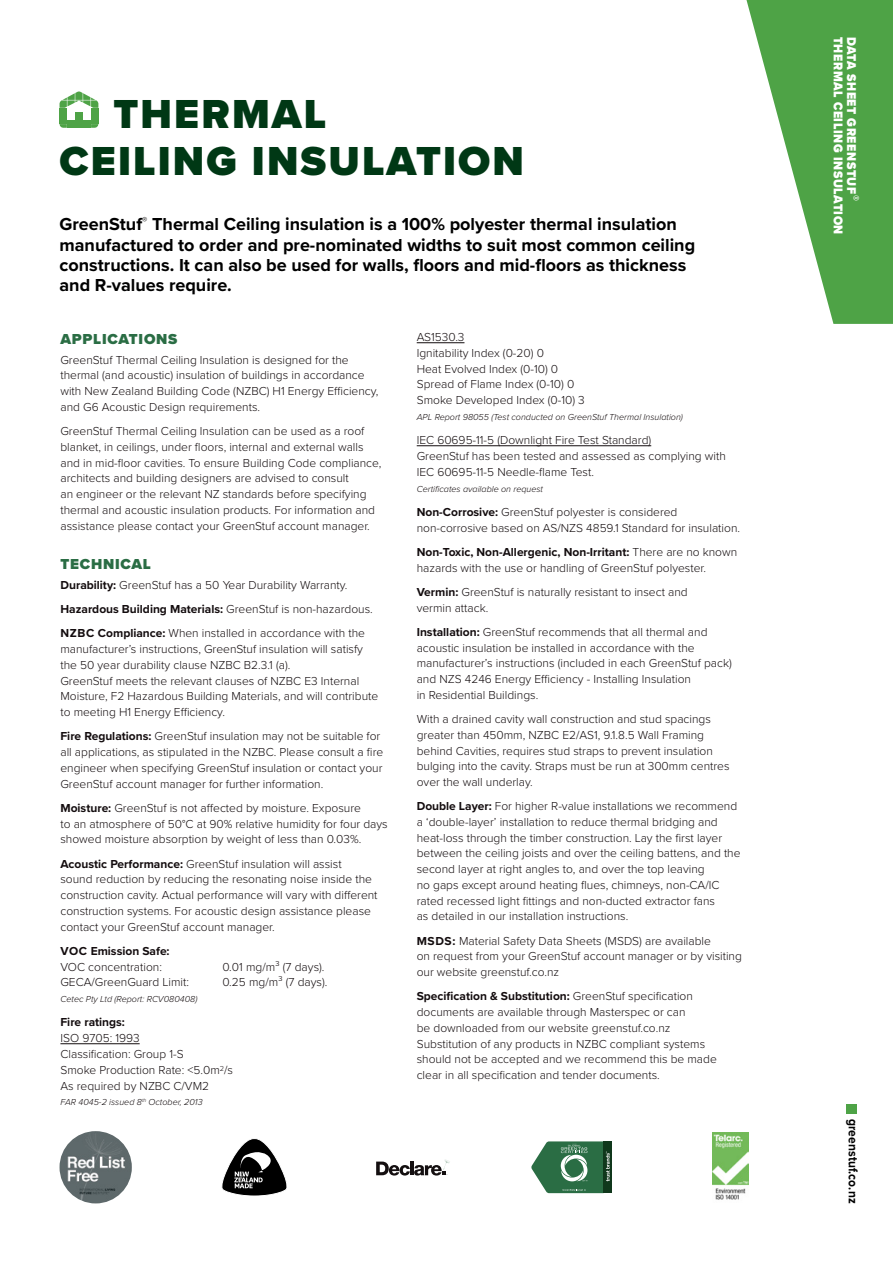
<style>
.page{position:relative;width:893px;height:1263px;background:#fff}
.page>*{position:absolute;margin:0;border:0;box-sizing:border-box;transform-origin:0 0}
.t1{font:900 42px/46.5px "Proxima Nova";letter-spacing:.05em;color:#003815}
.t2{font:700 18px/20.2px "Proxima Nova";color:#000}
.t3{font:900 15px "Proxima Nova";letter-spacing:.05em;color:#2a6d44}
.t4{font:900 13.2px/13.5px "Proxima Nova";letter-spacing:.05em;color:#fff;scale:.91 1}
.t5{font:700 13.2px "Proxima Nova";letter-spacing:.01em;color:#000;scale:.91 1}
.t6{font:300 12px/15.8px "Proxima Nova";color:#130c0e}
.t7{font:700 12px "Proxima Nova";color:#130c0e}
.t8{font:italic 300 9px "Proxima Nova";color:#130c0e}
.s1{font-weight:700}
</style>
<div class="page">
<svg style="left:746px;top:0;width:147px;height:324px;fill:#4ea346"></svg>
<div style="left:847px;top:1104px;width:10px;height:9px;background:#4ea346"></div>
<img style="left:713px;top:1132px;width:35px;height:68px">
<div style="left:604px;top:1141px;width:8px;height:52px;background:#10381c"></div>
<svg style="left:531px;top:1141px;width:79px;height:52px"></svg>
<svg style="left:376px;top:1159px;width:74px;height:16px"></svg>
<img style="left:60px;top:1131px;width:72px;height:72px;border-radius:36px">
<svg style="left:222px;top:1138px;width:65px;height:58px"></svg>
<div style="left:60px;top:108px;width:7px;height:8px;background:#4ea346"></div>
<div style="left:60px;top:116px;width:7px;height:8px;background:#4ea346"></div>
<div style="left:91px;top:108px;width:7px;height:8px;background:#4ea346"></div>
<svg style="left:60px;top:92px;width:38px;height:16px"></svg>
<div style="left:91px;top:116px;width:7px;height:8px;background:#4ea346"></div>
<div style="left:75px;top:112px;width:8px;height:12px;background:#4ea346"></div>
<svg style="left:60px;top:120px;width:38px;height:8px"></svg>
<hr style="left:60px;top:1043px;width:80px;height:1px;background:#130c0e">
<hr style="left:417px;top:342px;width:47px;height:1px;background:#130c0e">
<hr style="left:417px;top:445px;width:234px;height:1px;background:#130c0e">
<h1 class="t1" style="left:60px;top:91px;width:466px;text-indent:54px">THERMAL<br>CEILING INSULATION</h1>
<p class="t2" style="left:60px;top:214px;width:637px">GreenStuf<sup>®</sup> Thermal Ceiling insulation is a 100% polyester thermal insulation manufactured to order and pre-nominated widths to suit most common ceiling constructions. It can also be used for walls, floors and mid-floors as thickness and R-values require.</p>
<p class="t3" style="left:60px;top:327px;width:119px">APPLICATIONS</p>
<p class="t6" style="left:60px;top:351px;width:320px">GreenStuf Thermal Ceiling Insulation is designed for the thermal (and acoustic) insulation of buildings in accordance with New Zealand Building Code (NZBC) H1 Energy Efficiency, and G6 Acoustic Design requirements.</p>
<p class="t6" style="left:60px;top:423px;width:323px">GreenStuf Thermal Ceiling Insulation can be used as a roof blanket, in ceilings, under floors, internal and external walls and in mid-floor cavities. To ensure Building Code compliance, architects and building designers are advised to consult<br>an engineer or the relevant NZ standards before specifying thermal and acoustic insulation products. For information and assistance please contact your GreenStuf account manager.</p>
<p class="t3" style="left:60px;top:553px;width:92px">TECHNICAL</p>
<p class="t6" style="left:60px;top:572px;width:314px;line-height:24.3px"><span class="s1">Durability:</span> GreenStuf has a 50 Year Durability Warranty.<br><span class="s1">Hazardous Building Materials:</span> GreenStuf is non-hazardous.<br><span class="s1">NZBC Compliance:</span> When installed in accordance with the</p>
<p class="t6" style="left:60px;top:641px;width:319px">manufacturer’s instructions, GreenStuf insulation will satisfy the 50 year durability clause NZBC B2.3.1 (a).<br>GreenStuf meets the relevant clauses of NZBC E3 Internal Moisture, F2 Hazardous Building Materials, and will contribute to meeting H1 Energy Efficiency.</p>
<p class="t6" style="left:60px;top:728px;width:324px"><span class="s1">Fire Regulations:</span> GreenStuf insulation may not be suitable for all applications, as stipulated in the NZBC. Please consult a fire engineer when specifying GreenStuf insulation or contact your GreenStuf account manager for further information.</p>
<p class="t6" style="left:60px;top:799px;width:329px"><span class="s1">Moisture:</span> GreenStuf is not affected by moisture. Exposure<br>to an atmosphere of 50°C at 90% relative humidity for four days showed moisture absorption by weight of less than 0.03%.</p>
<p class="t6" style="left:60px;top:855px;width:319px"><span class="s1">Acoustic Performance:</span> GreenStuf insulation will assist<br>sound reduction by reducing the resonating noise inside the construction cavity. Actual performance will vary with different construction systems. For acoustic design assistance please contact your GreenStuf account manager.</p>
<p class="t7" style="left:60px;top:942px;width:111px">VOC Emission Safe:</p>
<p class="t6" style="left:60px;top:958px;width:103px">VOC concentration:</p>
<p class="t6" style="left:222px;top:958px;width:104px">0.01 mg/m³ (7 days).</p>
<p class="t6" style="left:60px;top:974px;width:130px">GECA/GreenGuard Limit:</p>
<p class="t6" style="left:222px;top:974px;width:107px">0.25 mg/m³ (7 days).</p>
<p class="t8" style="left:60px;top:992px;width:138px">Cetec Pty Ltd (Report: RCV080408)</p>
<p class="t7" style="left:60px;top:1013px;width:66px">Fire ratings:</p>
<p class="t6" style="left:60px;top:1030px;width:174px">ISO 9705: 1993<br>Classification: Group 1-S<br>Smoke Production Rate: &lt;5.0m<sup>2</sup>/s<br>As required by NZBC C/VM2</p>
<p class="t8" style="left:60px;top:1095px;width:144px">FAR 4045-2 issued 8<sup>th</sup> October, 2013</p>
<p class="t6" style="left:417px;top:329px;width:170px">AS1530.3<br>Ignitability Index (0-20) 0<br>Heat Evolved Index (0-10) 0<br>Spread of Flame Index (0-10) 0<br>Smoke Developed Index (0-10) 3</p>
<p class="t8" style="left:417px;top:410px;width:268px">APL Report 98055 (Test conducted on GreenStuf Thermal Insulation)</p>
<p class="t6" style="left:417px;top:432px;width:311px">IEC 60695-11-5 (Downlight Fire Test Standard)<br>GreenStuf has been tested and assessed as complying with<br>IEC 60695-11-5 Needle-flame Test.</p>
<p class="t8" style="left:417px;top:482px;width:128px">Certificates available on request</p>
<p class="t6" style="left:417px;top:503px;width:325px"><span class="s1">Non-Corrosive:</span> GreenStuf polyester is considered non-corrosive based on AS/NZS 4859.1 Standard for insulation.</p>
<p class="t6" style="left:417px;top:543px;width:322px"><span class="s1">Non-Toxic, Non-Allergenic, Non-Irritant:</span> There are no known hazards with the use or handling of GreenStuf polyester.</p>
<p class="t6" style="left:417px;top:583px;width:272px"><span class="s1">Vermin:</span> GreenStuf is naturally resistant to insect and vermin attack.</p>
<p class="t6" style="left:417px;top:623px;width:317px"><span class="s1">Installation:</span> GreenStuf recommends that all thermal and acoustic insulation be installed in accordance with the manufacturer’s instructions (included in each GreenStuf pack) and NZS 4246 Energy Efficiency - Installing Insulation<br>in Residential Buildings.</p>
<p class="t6" style="left:417px;top:710px;width:314px">With a drained cavity wall construction and stud spacings greater than 450mm, NZBC E2/AS1, 9.1.8.5 Wall Framing behind Cavities, requires stud straps to prevent insulation bulging into the cavity. Straps must be run at 300mm centres over the wall underlay.</p>
<p class="t6" style="left:417px;top:798px;width:325px"><span class="s1">Double Layer:</span> For higher R-value installations we recommend a ‘double-layer’ installation to reduce thermal bridging and heat-loss through the timber construction. Lay the first layer between the ceiling joists and over the ceiling battens, and the second layer at right angles to, and over the top leaving<br>no gaps except around heating flues, chimneys, non-CA/IC rated recessed light fittings and non-ducted extractor fans<br>as detailed in our installation instructions.</p>
<p class="t6" style="left:417px;top:932px;width:327px"><span class="s1">MSDS:</span> Material Safety Data Sheets (MSDS) are available<br>on request from your GreenStuf account manager or by visiting our website greenstuf.co.nz</p>
<p class="t6" style="left:417px;top:988px;width:302px"><span class="s1">Specification &amp; Substitution:</span> GreenStuf specification documents are available through Masterspec or can<br>be downloaded from our website greenstuf.co.nz Substitution of any products in NZBC compliant systems should not be accepted and we recommend this be made clear in all specification and tender documents.</p>
<p class="t4" style="left:858px;top:37px;width:219px;rotate:90deg">DATA SHEET GREENSTUF®<br>THERMAL CEILING INSULATION</p>
<p class="t5" style="left:863px;top:1118px;width:95px;rotate:90deg">greenstuf.co.nz</p>
</div>
